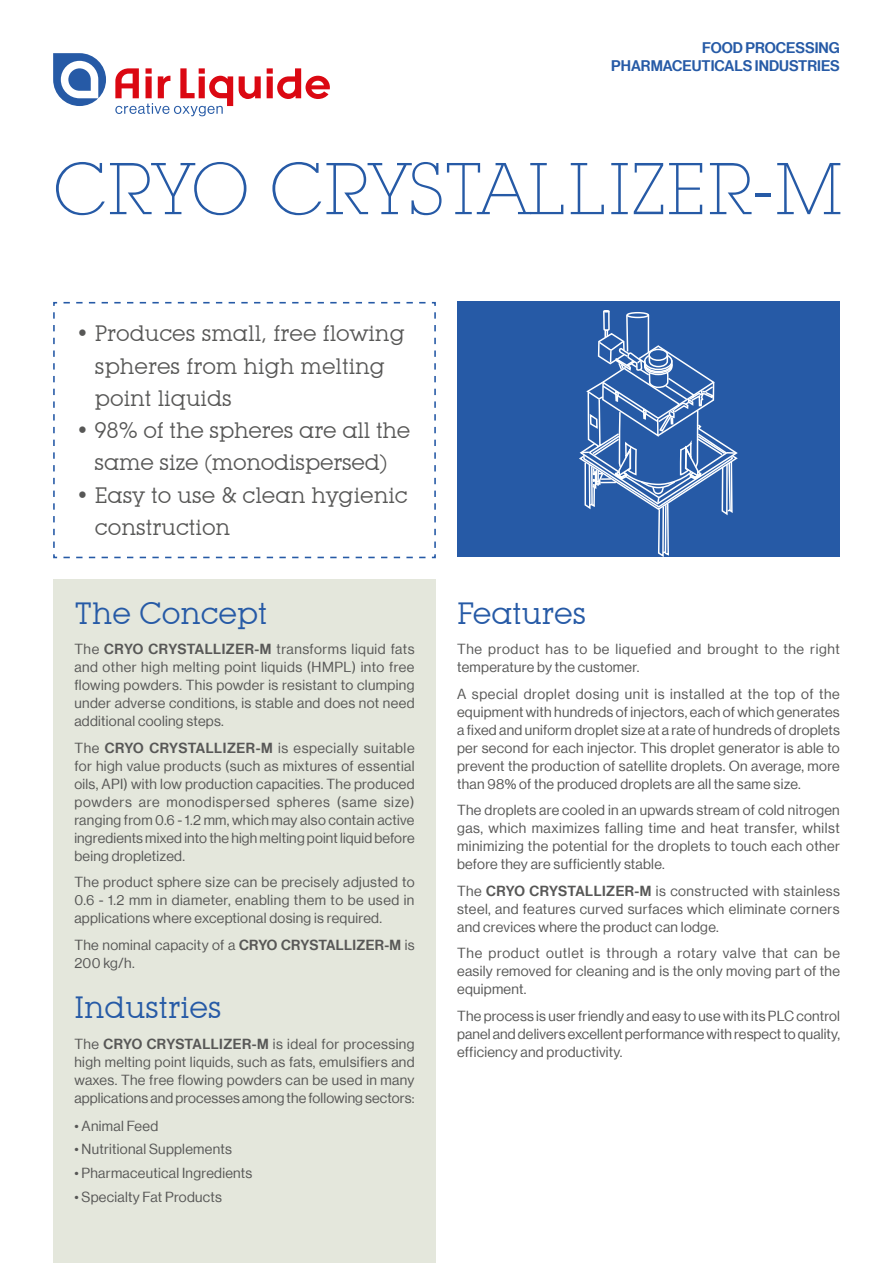
<style>
.page{position:relative;width:893px;height:1263px;background:#fff}
.page>*{position:absolute;margin:0;border:0;box-sizing:border-box;transform-origin:0 0}
.t1{font:300 72px "Lubalin Graph IT Cby BT Xtra";color:#265aa6}
.TITRE_1_ok{font:30px "Lubalin Graph IT Cby BT";color:#265aa6}
.Texte_Intro_ok{font:21.75px/32.2px "Lubalin Graph IT Cby BT";color:#575756}
.t2{font:15px "N Haas Grotesk DS Pro 65 Md";color:#265aa6}
.Text_Courant_9_5pt{font:14.25px/18px "N Haas Grotesk DS Pro 55 Rg";letter-spacing:.02em;color:#575756;text-align:justify}
.Text_C_puce_2_col{font:14.25px "N Haas Grotesk DS Pro 55 Rg";letter-spacing:.02em;color:#575756}
.Text_Courant_9_5pt-2{font:14.25px/18px "N Haas Grotesk DS Pro 55 Rg";letter-spacing:.045em;color:#575756}
.s1{font-family:"N Haas Grotesk DS Pro 65 Md"}
</style>
<div class="page">
<svg style="left:53px;top:301px;width:383px;height:258px"></svg>
<div style="left:458px;top:302px;width:382px;height:255px;background:#265aa6"></div>
<svg style="left:579px;top:310px;width:159px;height:247px"></svg>
<div style="left:53px;top:579px;width:383px;height:684px;background:#e4e7dc"></div>
<svg style="left:53px;top:53px;width:53px;height:53px"></svg>
<svg style="left:239px;top:76px;width:22px;height:23px"></svg>
<svg style="left:267px;top:68px;width:63px;height:31px"></svg>
<svg style="left:115px;top:68px;width:118px;height:48px"></svg>
<p class="t2" style="left:702px;top:39px;width:139px">FOOD PROCESSING</p>
<p class="t2" style="left:611px;top:57px;width:230px">PHARMACEUTICALS INDUSTRIES</p>
<p class="t1" style="left:53px;top:145px;width:791px">CRYO CRYSTALLIZER-M</p>
<p class="Texte_Intro_ok" style="left:95px;top:317px;width:311px;text-indent:-19px">• Produces small, free flowing spheres from high melting point liquids</p>
<p class="Texte_Intro_ok" style="left:76px;top:414px;width:336px;text-align:center">• 98% of the spheres are all the same size (monodispersed)</p>
<p class="Texte_Intro_ok" style="left:95px;top:478px;width:314px;text-indent:-19px">• Easy to use &amp; clean hygienic construction</p>
<p class="TITRE_1_ok" style="left:74px;top:595px;width:194px">The Concept</p>
<p class="Text_Courant_9_5pt" style="left:74px;top:640px;width:342px">The <span class="s1">CRYO CRYSTALLIZER-M</span> transforms liquid fats and other high melting point liquids (HMPL) into free flowing powders. This powder is resistant to clumping under adverse conditions, is stable and does not need additional cooling steps.</p>
<p class="Text_Courant_9_5pt" style="left:74px;top:739px;width:342px">The <span class="s1">CRYO CRYSTALLIZER-M</span> is especially suitable for high value products (such as mixtures of essential oils, API) with low production capacities. The produced powders are monodispersed spheres (same size) ranging from 0.6 - 1.2 mm, which may also contain active ingredients mixed into the high melting point liquid before being dropletized.</p>
<p class="Text_Courant_9_5pt" style="left:74px;top:873px;width:342px">The product sphere size can be precisely adjusted to 0.6 - 1.2 mm in diameter, enabling them to be used in applications where exceptional dosing is required.</p>
<p class="Text_Courant_9_5pt" style="left:74px;top:936px;width:342px">The nominal capacity of a <span class="s1">CRYO CRYSTALLIZER-M</span> is<br>200 kg/h.</p>
<p class="TITRE_1_ok" style="left:74px;top:989px;width:149px">Industries</p>
<p class="Text_Courant_9_5pt" style="left:74px;top:1035px;width:342px">The <span class="s1">CRYO CRYSTALLIZER-M</span> is ideal for processing high melting point liquids, such as fats, emulsifiers and waxes. The free flowing powders can be used in many applications and processes among the following sectors:</p>
<p class="Text_C_puce_2_col" style="left:74px;top:1117px;width:85px">• Animal Feed</p>
<p class="Text_C_puce_2_col" style="left:74px;top:1141px;width:159px">• Nutritional Supplements</p>
<p class="Text_C_puce_2_col" style="left:74px;top:1165px;width:180px">• Pharmaceutical Ingredients</p>
<p class="Text_C_puce_2_col" style="left:74px;top:1189px;width:149px">• Specialty Fat Products</p>
<p class="TITRE_1_ok" style="left:457px;top:595px;width:131px">Features</p>
<p class="Text_Courant_9_5pt-2" style="left:457px;top:640px;width:384px">The product has to be liquefied and brought to the right temperature by the customer.</p>
<p class="Text_Courant_9_5pt" style="left:457px;top:685px;width:384px">A special droplet dosing unit is installed at the top of the equipment with hundreds of injectors, each of which generates a fixed and uniform droplet size at a rate of hundreds of droplets per second for each injector. This droplet generator is able to prevent the production of satellite droplets. On average, more than 98% of the produced droplets are all the same size.</p>
<p class="Text_Courant_9_5pt" style="left:457px;top:801px;width:384px">The droplets are cooled in an upwards stream of cold nitrogen gas, which maximizes falling time and heat transfer, whilst minimizing the potential for the droplets to touch each other before they are sufficiently stable.</p>
<p class="Text_Courant_9_5pt" style="left:457px;top:882px;width:384px">The <span class="s1">CRYO CRYSTALLIZER-M</span> is constructed with stainless steel, and features curved surfaces which eliminate corners and crevices where the product can lodge.</p>
<p class="Text_Courant_9_5pt" style="left:457px;top:944px;width:384px">The product outlet is through a rotary valve that can be easily removed for cleaning and is the only moving part of the equipment.</p>
<p class="Text_Courant_9_5pt" style="left:457px;top:1007px;width:384px">The process is user friendly and easy to use with its PLC control panel and delivers excellent performance with respect to quality, efficiency and productivity.</p>
</div>
